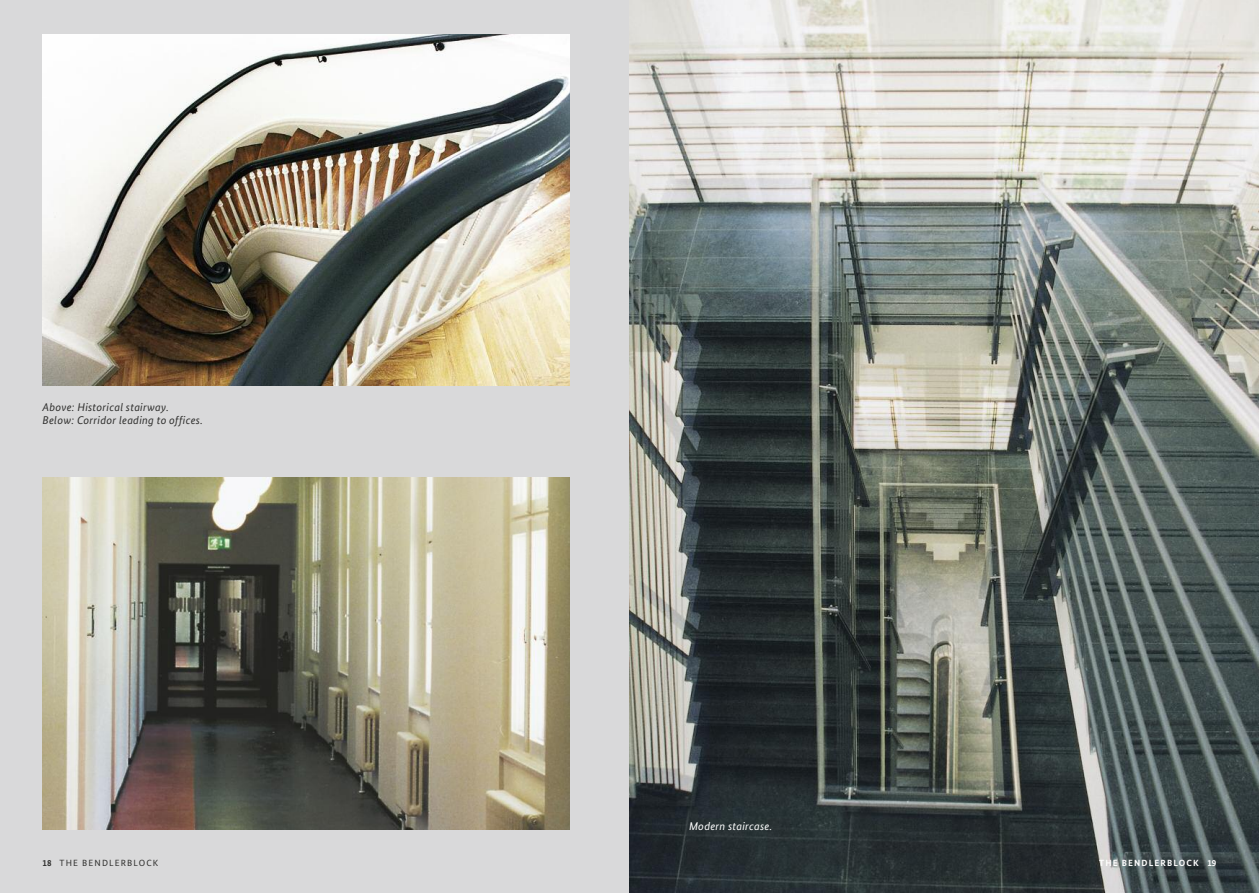
<style>
.page{position:relative;width:1259px;height:893px;background:#fff}
.page>*{position:absolute;margin:0;border:0;box-sizing:border-box;transform-origin:0 0}
.t1{font:italic 11.25px/13.5px "Bundes Sans";letter-spacing:.025em;color:#2f2f2e}
.t2{font:italic 11.25px "Bundes Sans";letter-spacing:.025em;color:#fff}
.t3{font:9px "Bundes Sans";letter-spacing:.125em;color:#2f2f2e}
.t4{font:700 9px "Bundes Sans";letter-spacing:.125em;color:#fff}
.s1{font-weight:700}
</style>
<div class="page">
<div style="left:0;top:0;width:629px;height:893px;background:#d9d9da"></div>
<img style="left:629px;top:0;width:630px;height:893px">
<img style="left:43px;top:34px;width:527px;height:352px">
<img style="left:43px;top:478px;width:527px;height:351px">
<p class="t1" style="left:43px;top:401px;width:162px">Above: Historical stairway.<br>Below: Corridor leading to offices.</p>
<p class="t3" style="left:43px;top:859px;width:117px"><span class="s1">18</span> THE BENDLERBLOCK</p>
<p class="t2" style="left:689px;top:822px;width:85px">Modern staircase.</p>
<p class="t4" style="left:1099px;top:859px;width:119px">THE BENDLERBLOCK 19</p>
</div>
